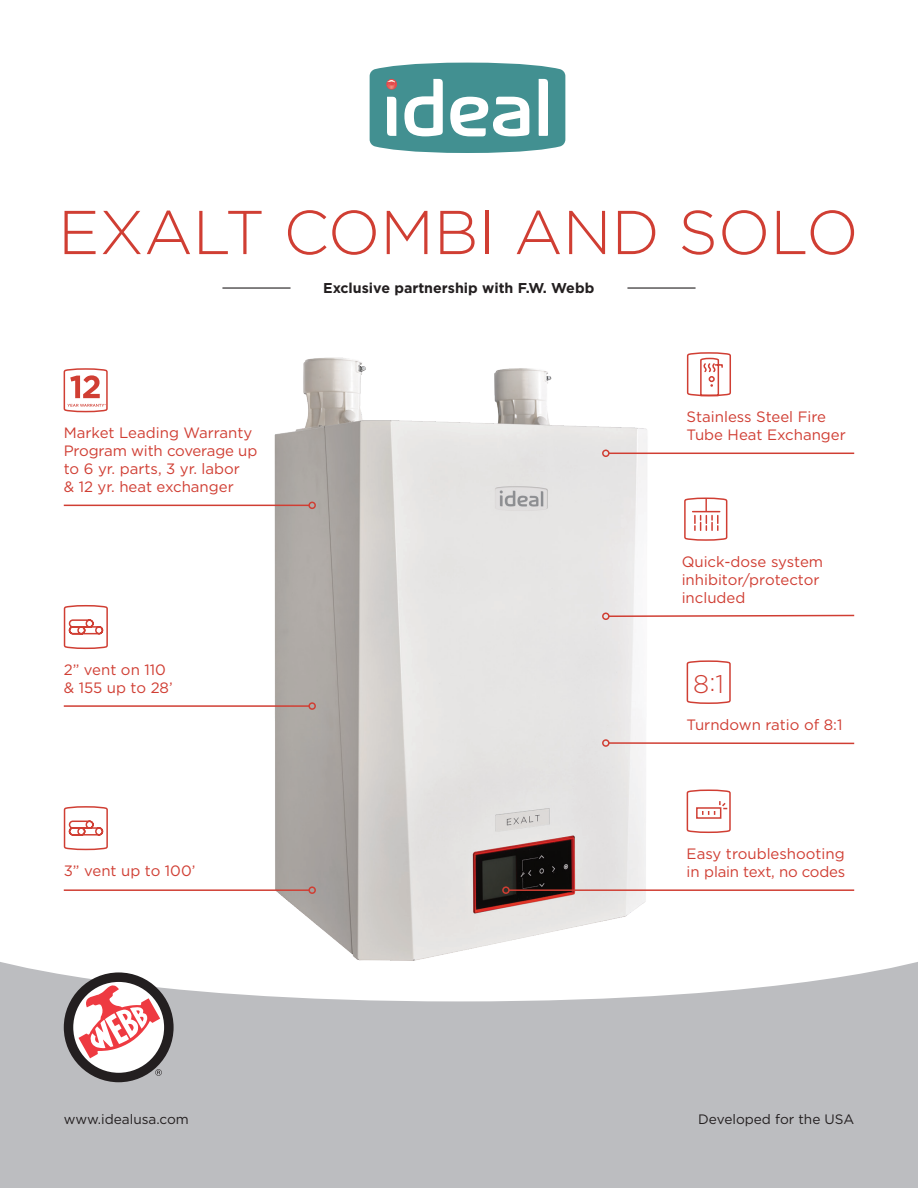
<style>
.page{position:relative;width:918px;height:1188px;background:#fff}
.page>*{position:absolute;margin:0;border:0;box-sizing:border-box;transform-origin:0 0}
.t1{font:300 61.8px "Gotham";color:#d03e33}
.t2{font:300 25.5px "Gotham";color:#d03e33}
.t3{font:15px/18px "Gotham";color:#d03e33}
.t4{font:700 14.25px "Gotham";color:#231f20}
.t5{font:13.65px "Gotham";color:#231f20}
</style>
<div class="page">
<svg style="left:0;top:962px;width:918px;height:226px;background:#c2c2c5"></svg>
<svg style="left:64px;top:972px;width:110px;height:110px"></svg>
<img style="left:212px;top:357px;width:453px;height:622px">
<hr style="left:609px;top:453px;width:245px;height:1px;background:#d03e33">
<div style="left:602px;top:450px;width:8px;height:7px;border:2px solid #d03e33;border-radius:50%"></div>
<hr style="left:64px;top:705px;width:245px;height:2px;background:#d03e33">
<div style="left:308px;top:702px;width:8px;height:8px;border:2px solid #d03e33;border-radius:50%"></div>
<hr style="left:64px;top:505px;width:245px;height:1px;background:#d03e33">
<div style="left:308px;top:502px;width:8px;height:7px;border:2px solid #d03e33;border-radius:50%"></div>
<hr style="left:509px;top:889px;width:345px;height:2px;background:#d03e33">
<div style="left:502px;top:886px;width:8px;height:8px;border:2px solid #d03e33;border-radius:50%"></div>
<svg style="left:686px;top:789px;width:45px;height:44px"></svg>
<hr style="left:609px;top:742px;width:245px;height:2px;background:#d03e33">
<div style="left:602px;top:739px;width:8px;height:8px;border:2px solid #d03e33;border-radius:50%"></div>
<svg style="left:686px;top:660px;width:45px;height:44px"></svg>
<svg style="left:686px;top:352px;width:45px;height:45px"></svg>
<svg style="left:63px;top:605px;width:45px;height:45px"></svg>
<hr style="left:64px;top:889px;width:245px;height:2px;background:#d03e33">
<div style="left:308px;top:886px;width:8px;height:8px;border:2px solid #d03e33;border-radius:50%"></div>
<svg style="left:63px;top:806px;width:45px;height:45px"></svg>
<svg style="left:370px;top:63px;width:195px;height:90px"></svg>
<hr style="left:627px;top:287px;width:69px;height:2px;background:#231f20">
<hr style="left:222px;top:287px;width:69px;height:2px;background:#231f20">
<svg style="left:63px;top:368px;width:45px;height:45px"></svg>
<svg style="left:609px;top:614px;width:246px;height:4px"></svg>
<div style="left:602px;top:613px;width:8px;height:7px;border:2px solid #d03e33;border-radius:50%"></div>
<svg style="left:684px;top:497px;width:44px;height:44px"></svg>
<p class="t1" style="left:58px;top:193px;width:802px">EXALT COMBI AND SOLO</p>
<p class="t3" style="left:64px;top:423px;width:195px">Market Leading Warranty<br>Program with coverage up to 6 yr. parts, 3 yr. labor<br>&amp; 12 yr. heat exchanger</p>
<p class="t3" style="left:64px;top:660px;width:111px">2” vent on 110 &amp; 155 up to 28’</p>
<p class="t4" style="left:323px;top:278px;width:273px">Exclusive partnership with F.W. Webb</p>
<p class="t3" style="left:64px;top:861px;width:133px">3” vent up to 100’</p>
<p class="t3" style="left:687px;top:407px;width:161px">Stainless Steel Fire<br>Tube Heat Exchanger</p>
<p class="t3" style="left:682px;top:552px;width:143px">Quick-dose system inhibitor/protector included</p>
<p class="t2" style="left:693px;top:668px;width:32px">8:1</p>
<p class="t3" style="left:687px;top:715px;width:157px">Turndown ratio of 8:1</p>
<p class="t3" style="left:687px;top:844px;width:160px">Easy troubleshooting in plain text, no codes</p>
<p class="t5" style="left:64px;top:1110px;width:127px">www.idealusa.com</p>
<p class="t5" style="left:698px;top:1111px;width:157px">Developed for the USA</p>
</div>
